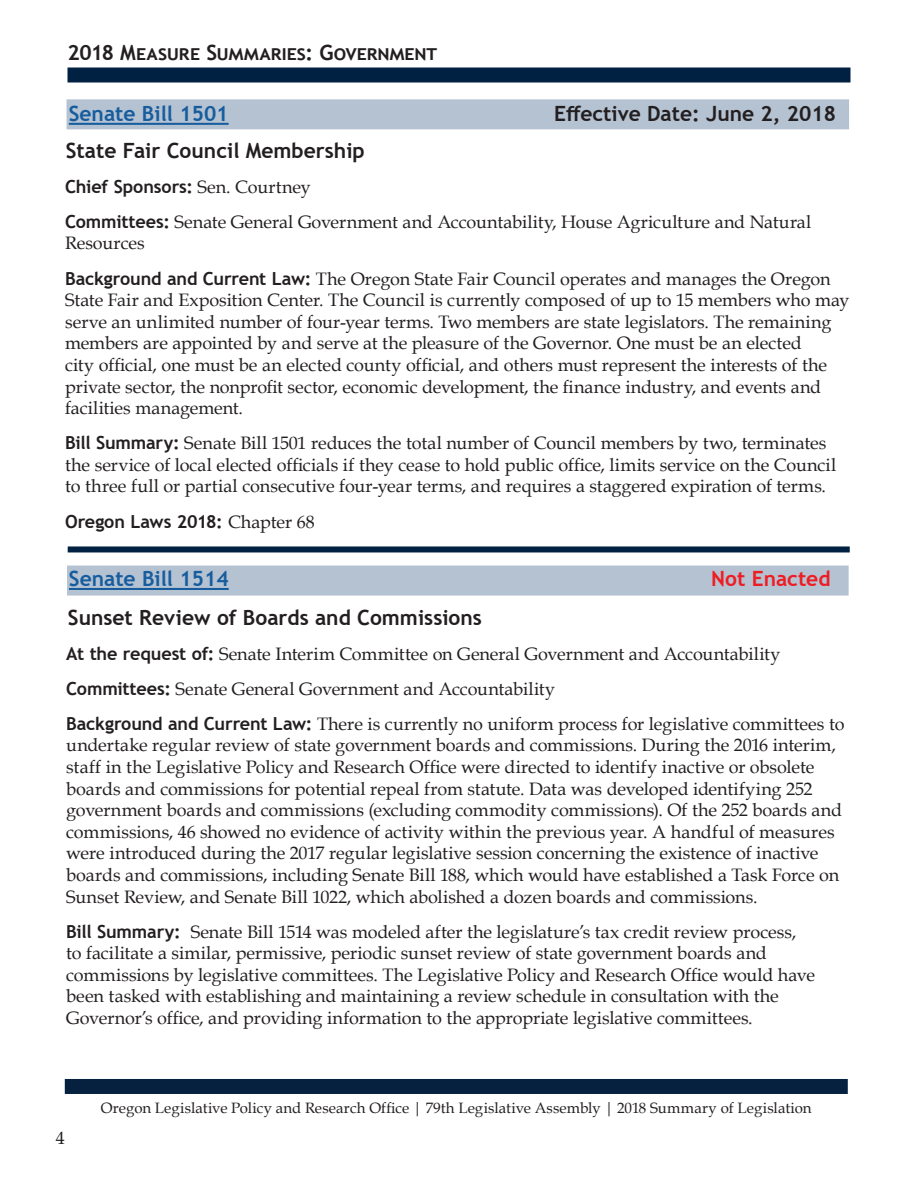
<style>
.page{position:relative;width:918px;height:1188px;background:#fff}
.page>*{position:absolute;margin:0;border:0;box-sizing:border-box;transform-origin:0 0}
.Bill_Title{font:700 21px "Trebuchet MS";color:#231f20}
.Committee_Name{font:700 21px "Trebuchet MS";color:#231f20}
.Bill_Title-2{font:700 21px "Trebuchet MS";color:#175d9e}
.Bill_Title-3{font:700 21px "Trebuchet MS";color:#ee1d23}
.t1{font:18px/21.6px "Book Antiqua";color:#231f20}
.t2{font:700 18px "Trebuchet MS";letter-spacing:-.005em;color:#231f20}
.t3{font:15px "Book Antiqua";letter-spacing:.005em;color:#231f20}
.s1{font-family:"Book Antiqua";font-weight:400}
.s2{font-family:"Trebuchet MS";font-weight:700}
</style>
<div class="page">
<div style="left:68px;top:68px;width:782px;height:14px;background:#002141"></div>
<div style="left:65px;top:1079px;width:783px;height:15px;background:#06213f"></div>
<div style="left:67px;top:99px;width:782px;height:30px;background:#b5c2d2"></div>
<hr style="left:69px;top:123px;width:160px;height:2px;background:#175d9e">
<div style="left:67px;top:566px;width:782px;height:30px;background:#b5c2d2"></div>
<hr style="left:69px;top:588px;width:160px;height:2px;background:#175d9e">
<div style="left:68px;top:546px;width:782px;height:6px;background:#002141"></div>
<p class="Committee_Name" style="left:68px;top:39px;width:369px">2018 Measure Summaries: Government</p>
<p class="Bill_Title-2" style="left:69px;top:101px;width:161px">Senate Bill 1501</p>
<p class="Bill_Title" style="left:554px;top:101px;width:283px">Effective Date: June 2, 2018</p>
<p class="Bill_Title" style="left:66px;top:138px;width:301px">State Fair Council Membership</p>
<p class="t2" style="left:65px;top:175px;width:247px">Chief Sponsors: <span class="s1">Sen. Courtney</span></p>
<p class="t1" style="left:65px;top:211px;width:748px"><span class="s2">Committees:</span> Senate General Government and Accountability, House Agriculture and Natural<br>Resources</p>
<p class="t1" style="left:65px;top:267px;width:786px"><span class="s2">Background and Current Law:</span> The Oregon State Fair Council operates and manages the Oregon State Fair and Exposition Center. The Council is currently composed of up to 15 members who may serve an unlimited number of four-year terms. Two members are state legislators. The remaining members are appointed by and serve at the pleasure of the Governor. One must be an elected<br>city official, one must be an elected county official, and others must represent the interests of the private sector, the nonprofit sector, economic development, the finance industry, and events and facilities management.</p>
<p class="t1" style="left:65px;top:432px;width:773px"><span class="s2">Bill Summary:</span> Senate Bill 1501 reduces the total number of Council members by two, terminates the service of local elected officials if they cease to hold public office, limits service on the Council to three full or partial consecutive four-year terms, and requires a staggered expiration of terms.</p>
<p class="t2" style="left:65px;top:510px;width:251px">Oregon Laws 2018: <span class="s1">Chapter 68</span></p>
<p class="Bill_Title-2" style="left:69px;top:566px;width:161px">Senate Bill 1514</p>
<p class="Bill_Title-3" style="left:711px;top:566px;width:121px">Not Enacted</p>
<p class="Bill_Title" style="left:68px;top:605px;width:416px">Sunset Review of Boards and Commissions</p>
<p class="t1" style="left:66px;top:642px;width:716px"><span class="s2">At the request of:</span> Senate Interim Committee on General Government and Accountability</p>
<p class="t1" style="left:66px;top:677px;width:491px"><span class="s2">Committees:</span> Senate General Government and Accountability</p>
<p class="t1" style="left:66px;top:712px;width:780px"><span class="s2">Background and Current Law:</span> There is currently no uniform process for legislative committees to undertake regular review of state government boards and commissions. During the 2016 interim, staff in the Legislative Policy and Research Office were directed to identify inactive or obsolete boards and commissions for potential repeal from statute. Data was developed identifying 252 government boards and commissions (excluding commodity commissions). Of the 252 boards and commissions, 46 showed no evidence of activity within the previous year. A handful of measures were introduced during the 2017 regular legislative session concerning the existence of inactive boards and commissions, including Senate Bill 188, which would have established a Task Force on Sunset Review, and Senate Bill 1022, which abolished a dozen boards and commissions.</p>
<p class="t1" style="left:66px;top:920px;width:750px"><span class="s2">Bill Summary:</span> Senate Bill 1514 was modeled after the legislature’s tax credit review process, to facilitate a similar, permissive, periodic sunset review of state government boards and commissions by legislative committees. The Legislative Policy and Research Office would have been tasked with establishing and maintaining a review schedule in consultation with the Governor’s office, and providing information to the appropriate legislative committees.</p>
<p class="t1" style="left:56px;top:1127px;width:10px">4</p>
<p class="t3" style="left:101px;top:1097px;width:712px">Oregon Legislative Policy and Research Office | 79th Legislative Assembly | 2018 Summary of Legislation</p>
</div>
